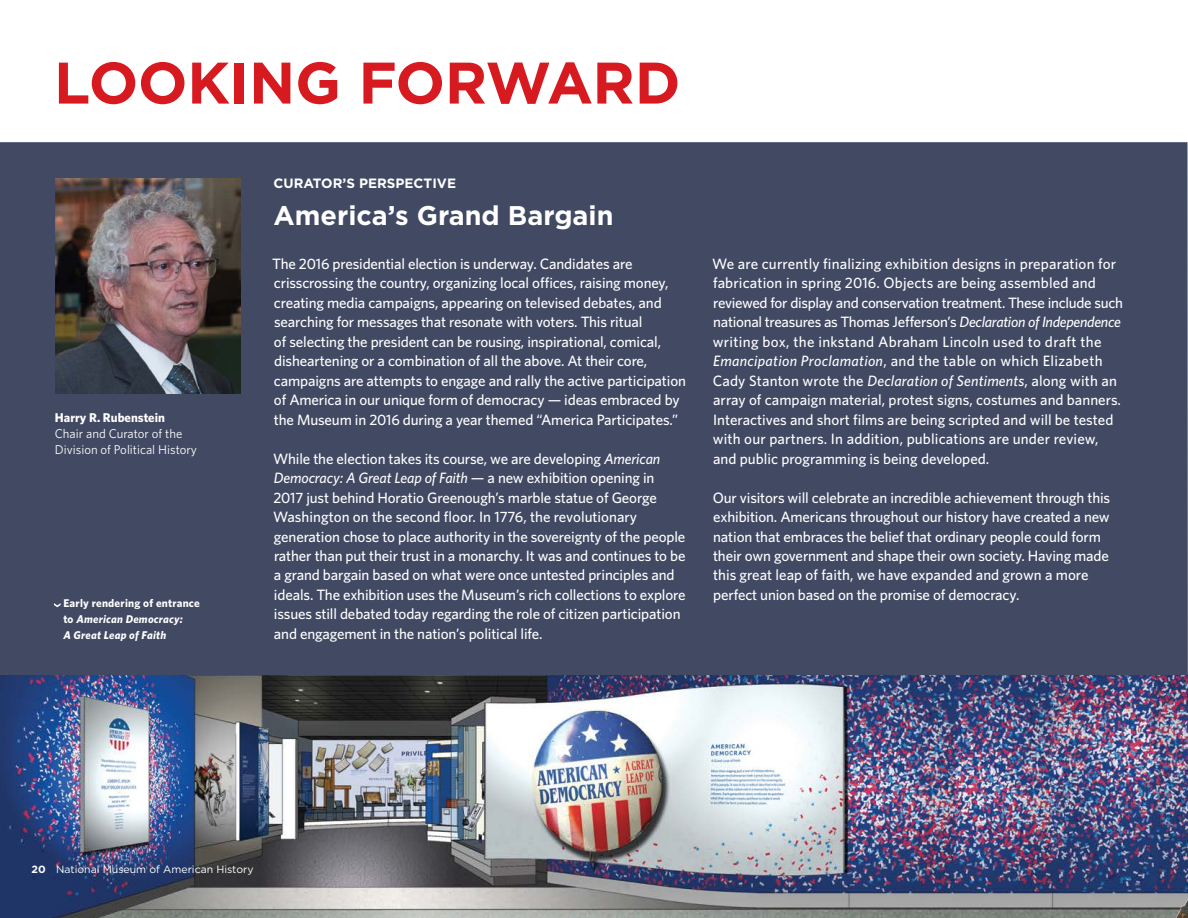
<style>
.page{position:relative;width:1188px;height:918px;background:#fff}
.page>*{position:absolute;margin:0;border:0;box-sizing:border-box;transform-origin:0 0}
.t1{font:700 58.5px "Gotham";letter-spacing:-.01em;color:#d71920}
.t2{font:700 27px "Gotham";color:#fff}
.t3{font:500 15px/19.5px "Whitney";letter-spacing:-.01em;color:#fff}
.t4{font:700 13.5px "Gotham";color:#fff}
.t5{font:12.75px/15.8px "Whitney";color:#fff}
.t6{font:700 12.75px "Whitney";color:#fff}
.t7{font:italic 700 11.25px/15.8px "Whitney";letter-spacing:.02em;color:#fff}
.t8{font:10.5px "Gotham";color:#fff}
.s1{font-style:normal}
.s2{font-style:italic}
.s3{font-weight:700}
</style>
<div class="page">
<div style="left:0;top:142px;width:1188px;height:534px;background:#414963"></div>
<img style="left:0;top:676px;width:1188px;height:242px">
<img style="left:1176px;top:899px;width:12px;height:19px">
<img style="left:56px;top:178px;width:184px;height:216px">
<svg style="left:54px;top:603px;width:7px;height:4px"></svg>
<h1 class="t1" style="left:54px;top:49px;width:628px">LOOKING FORWARD</h1>
<p class="t6" style="left:55px;top:409px;width:112px">Harry R. Rubenstein</p>
<p class="t5" style="left:55px;top:425px;width:144px">Chair and Curator of the<br>Division of Political History</p>
<p class="t7" style="left:63px;top:595px;width:138px"><span class="s1">Early rendering of entrance to</span> American Democracy:<br>A Great Leap of Faith</p>
<p class="t4" style="left:274px;top:175px;width:184px">CURATOR’S PERSPECTIVE</p>
<h2 class="t2" style="left:274px;top:200px;width:341px">America’s Grand Bargain</h2>
<p class="t3" style="left:272px;top:253px;width:415px">The 2016 presidential election is underway. Candidates are crisscrossing the country, organizing local offices, raising money, creating media campaigns, appearing on televised debates, and searching for messages that resonate with voters. This ritual<br>of selecting the president can be rousing, inspirational, comical, disheartening or a combination of all the above. At their core, campaigns are attempts to engage and rally the active participation of America in our unique form of democracy — ideas embraced by the Museum in 2016 during a year themed “America Participates.”</p>
<p class="t3" style="left:273px;top:448px;width:414px">While the election takes its course, we are developing <span class="s2">American Democracy: A Great Leap of Faith</span> — a new exhibition opening in 2017 just behind Horatio Greenough’s marble statue of George Washington on the second floor. In 1776, the revolutionary generation chose to place authority in the sovereignty of the people rather than put their trust in a monarchy. It was and continues to be a grand bargain based on what were once untested principles and ideals. The exhibition uses the Museum’s rich collections to explore issues still debated today regarding the role of citizen participation and engagement in the nation’s political life.</p>
<p class="t3" style="left:712px;top:253px;width:412px">We are currently finalizing exhibition designs in preparation for fabrication in spring 2016. Objects are being assembled and reviewed for display and conservation treatment. These include such national treasures as Thomas Jefferson’s <span class="s2">Declaration of Independence </span>writing box, the inkstand Abraham Lincoln used to draft the <span class="s2">Emancipation Proclamation</span>, and the table on which Elizabeth Cady Stanton wrote the <span class="s2">Declaration of Sentiments</span>, along with an array of campaign material, protest signs, costumes and banners.<br>Interactives and short films are being scripted and will be tested with our partners. In addition, publications are under review, and public programming is being developed.</p>
<p class="t3" style="left:713px;top:487px;width:399px">Our visitors will celebrate an incredible achievement through this exhibition. Americans throughout our history have created a new nation that embraces the belief that ordinary people could form their own government and shape their own society. Having made this great leap of faith, we have expanded and grown a more perfect union based on the promise of democracy.</p>
<p class="t8" style="left:32px;top:863px;width:224px"><span class="s3">20</span> National Museum of American History</p>
</div>
